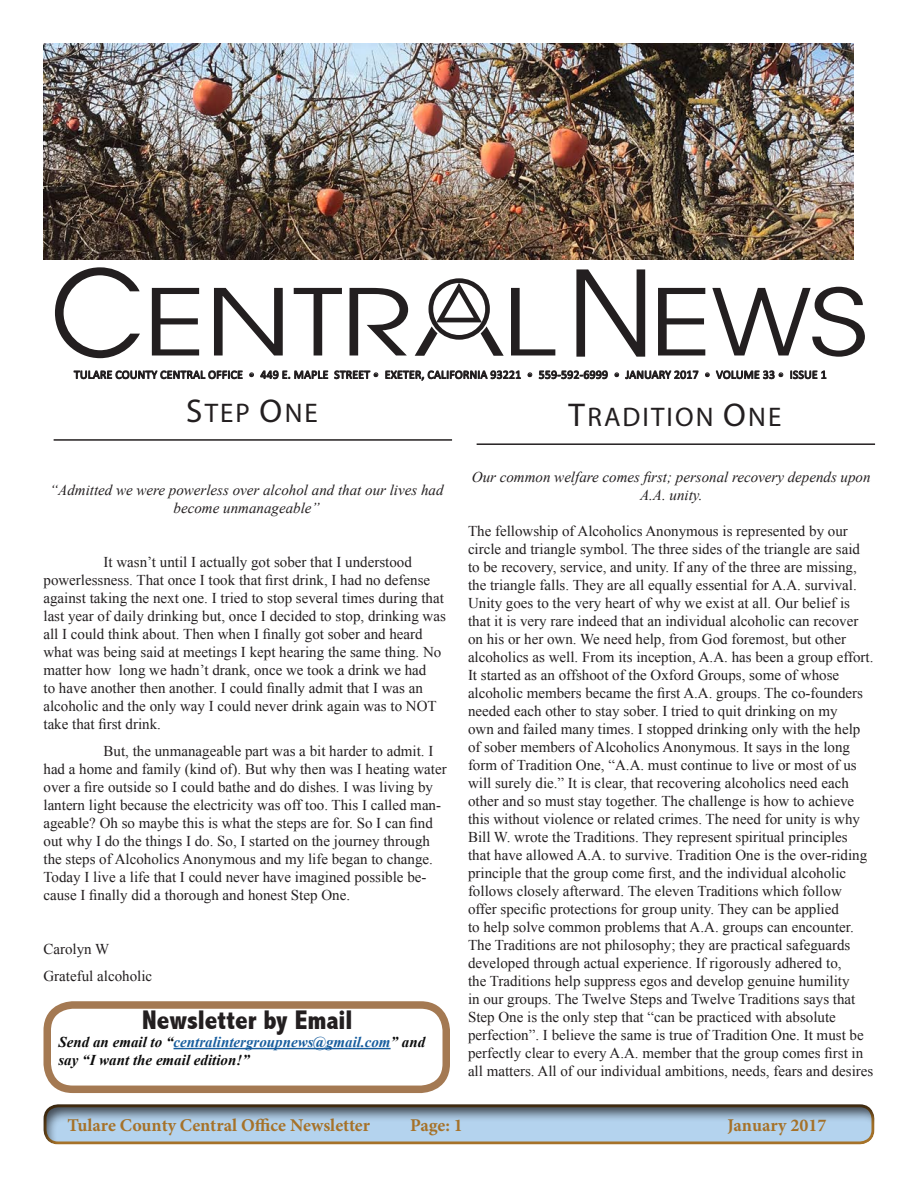
<style>
.page{position:relative;width:918px;height:1188px;background:#fff}
.page>*{position:absolute;margin:0;border:0;box-sizing:border-box;transform-origin:0 0}
.t1{font:27px "Euphemia CAS";letter-spacing:.075em;color:#231f20}
.t2{font:800 condensed 27px "Abadi";color:#231f20}
.t3{font:700 18px "Minion Pro";letter-spacing:-.005em;color:#a67229}
.Text_body{font:15px/18px "Times New Roman";color:#231f20}
.Text_body-2{font:italic 15px/18px "Times New Roman";color:#231f20;text-align:center}
.t4{font:italic 700 15px/18px "Times New Roman";color:#0d0d0d}
.t5{font:12px "Calibri";letter-spacing:.01em;color:#231f20}
.s1{font-size:33px}
.s2{color:#175d9e}
</style>
<div class="page">
<div style="left:42px;top:1102px;width:832px;height:44px;background:#231f20;opacity:.75"></div>
<svg style="left:74px;top:370px;width:169px;height:10px"></svg>
<svg style="left:249px;top:372px;width:5px;height:5px"></svg>
<svg style="left:260px;top:370px;width:68px;height:10px"></svg>
<svg style="left:334px;top:370px;width:44px;height:9px"></svg>
<svg style="left:385px;top:370px;width:136px;height:11px"></svg>
<svg style="left:528px;top:372px;width:4px;height:5px"></svg>
<svg style="left:539px;top:370px;width:69px;height:9px"></svg>
<svg style="left:614px;top:372px;width:5px;height:5px"></svg>
<svg style="left:625px;top:370px;width:74px;height:10px"></svg>
<svg style="left:705px;top:372px;width:5px;height:5px"></svg>
<svg style="left:716px;top:370px;width:67px;height:10px"></svg>
<svg style="left:790px;top:370px;width:37px;height:9px"></svg>
<svg style="left:55px;top:267px;width:145px;height:92px"></svg>
<svg style="left:576px;top:269px;width:70px;height:88px"></svg>
<svg style="left:658px;top:286px;width:207px;height:71px"></svg>
<svg style="left:214px;top:278px;width:342px;height:78px"></svg>
<div style="left:429px;top:278px;width:61px;height:62px;border:5px solid #231f20;border-radius:50%"></div>
<img style="left:44px;top:44px;width:810px;height:216px">
<hr style="left:54px;top:439px;width:398px;height:2px;background:#231f20">
<hr style="left:477px;top:443px;width:398px;height:2px;background:#231f20">
<hr style="left:174px;top:1048px;width:217px;height:1px;background:#175d9e">
<div style="left:44px;top:1001px;width:406px;height:92px;border:8px solid #a47952;border-radius:26px"></div>
<p class="t5" style="left:74px;top:367px;width:754px">TULARE COUNTY CENTRAL OFFICE • 449 E. MAPLE STREET • EXETER, CALIFORNIA 93221 • 559-592-6999 • JANUARY 2017 • VOLUME 33 • ISSUE 1</p>
<p class="t1" style="left:186px;top:396px;width:133px"><span class="s1">S</span>TEP <span class="s1">O</span>NE</p>
<p class="t1" style="left:569px;top:400px;width:214px"><span class="s1">T</span>RADITION <span class="s1">O</span>NE</p>
<p class="Text_body-2" style="left:50px;top:481px;width:395px">“Admitted we were powerless over alcohol and that our lives had become unmanageable”</p>
<p class="Text_body" style="left:44px;top:553px;width:404px;text-indent:60px">It wasn’t until I actually got sober that I understood powerlessness. That once I took that first drink, I had no defense against taking the next one. I tried to stop several times during that last year of daily drinking but, once I decided to stop, drinking was all I could think about. Then when I finally got sober and heard what was being said at meetings I kept hearing the same thing. No matter how long we hadn’t drank, once we took a drink we had<br>to have another then another. I could finally admit that I was an alcoholic and the only way I could never drink again was to NOT take that first drink.</p>
<p class="Text_body" style="left:44px;top:742px;width:405px;text-indent:60px">But, the unmanageable part was a bit harder to admit. I had a home and family (kind of). But why then was I heating water over a fire outside so I could bathe and do dishes. I was living by lantern light because the electricity was off too. This I called man&shy;ageable? Oh so maybe this is what the steps are for. So I can find out why I do the things I do. So, I started on the journey through the steps of Alcoholics Anonymous and my life began to change.<br>Today I live a life that I could never have imagined possible be&shy;cause I finally did a thorough and honest Step One.</p>
<p class="Text_body" style="left:44px;top:940px;width:67px">Carolyn W</p>
<p class="Text_body" style="left:44px;top:967px;width:110px">Grateful alcoholic</p>
<p class="t2" style="left:142px;top:1004px;width:212px">Newsletter by Email</p>
<p class="t4" style="left:58px;top:1033px;width:368px">Send an email to “<span class="s2">centralintergroupnews@gmail.com</span>” and say “I want the email edition!”</p>
<p class="Text_body-2" style="left:472px;top:468px;width:400px">Our common welfare comes first; personal recovery depends upon<br>A.A. unity.</p>
<p class="Text_body" style="left:468px;top:522px;width:407px">The fellowship of Alcoholics Anonymous is represented by our circle and triangle symbol. The three sides of the triangle are said to be recovery, service, and unity. If any of the three are missing, the triangle falls. They are all equally essential for A.A. survival.<br>Unity goes to the very heart of why we exist at all. Our belief is that it is very rare indeed that an individual alcoholic can recover on his or her own. We need help, from God foremost, but other alcoholics as well. From its inception, A.A. has been a group effort.<br>It started as an offshoot of the Oxford Groups, some of whose alcoholic members became the first A.A. groups. The co-founders needed each other to stay sober. I tried to quit drinking on my<br>own and failed many times. I stopped drinking only with the help of sober members of Alcoholics Anonymous. It says in the long form of Tradition One, “A.A. must continue to live or most of us will surely die.” It is clear, that recovering alcoholics need each other and so must stay together. The challenge is how to achieve this without violence or related crimes. The need for unity is why Bill W. wrote the Traditions. They represent spiritual principles that have allowed A.A. to survive. Tradition One is the over-riding principle that the group come first, and the individual alcoholic follows closely afterward. The eleven Traditions which follow offer specific protections for group unity. They can be applied<br>to help solve common problems that A.A. groups can encounter.<br>The Traditions are not philosophy; they are practical safeguards developed through actual experience. If rigorously adhered to,<br>the Traditions help suppress egos and develop genuine humility<br>in our groups. The Twelve Steps and Twelve Traditions says that Step One is the only step that “can be practiced with absolute perfection”. I believe the same is true of Tradition One. It must be perfectly clear to every A.A. member that the group comes first in all matters. All of our individual ambitions, needs, fears and desires</p>
<p class="t3" style="left:68px;top:1113px;width:304px">Tulare County Central Office Newsletter</p>
<p class="t3" style="left:410px;top:1113px;width:54px">Page: 1</p>
<p class="t3" style="left:728px;top:1113px;width:100px">January 2017</p>
</div>
